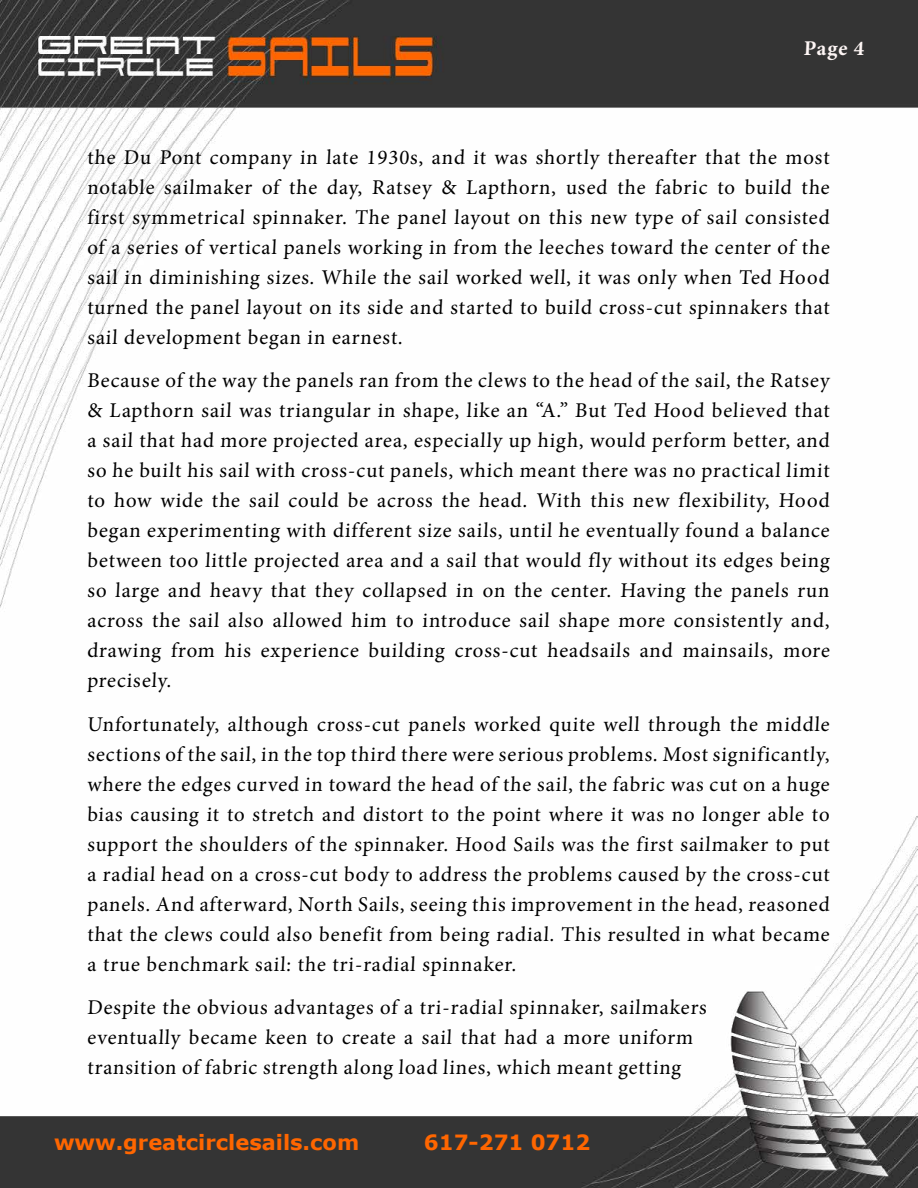
<style>
.page{position:relative;width:918px;height:1188px;background:#fff}
.page>*{position:absolute;margin:0;border:0;box-sizing:border-box;transform-origin:0 0}
.t1{font:21px/30px "Minion Pro";letter-spacing:.04em;color:#000;text-align:justify}
.t2{font:700 21px "Verdana";color:#f60}
.t3{font:700 21px "Minion Pro";color:#fef6f5}
</style>
<div class="page">
<img style="left:0;top:0;width:918px;height:1188px">
<p class="t3" style="left:803px;top:33px;width:64px">Page 4</p>
<p class="t1" style="left:87px;top:142px;width:746px">the Du Pont company in late 1930s, and it was shortly thereafter that the most notable sailmaker of the day, Ratsey &amp; Lapthorn, used the fabric to build the first symmetrical spinnaker. The panel layout on this new type of sail consisted of a series of vertical panels working in from the leeches toward the center of the sail in diminishing sizes. While the sail worked well, it was only when Ted Hood turned the panel layout on its side and started to build cross-cut spinnakers that sail development began in earnest.</p>
<p class="t1" style="left:87px;top:366px;width:746px">Because of the way the panels ran from the clews to the head of the sail, the Ratsey &amp; Lapthorn sail was triangular in shape, like an “A.” But Ted Hood believed that a sail that had more projected area, especially up high, would perform better, and so he built his sail with cross-cut panels, which meant there was no practical limit to how wide the sail could be across the head. With this new flexibility, Hood began experimenting with different size sails, until he eventually found a balance between too little projected area and a sail that would fly without its edges being so large and heavy that they collapsed in on the center. Having the panels run across the sail also allowed him to introduce sail shape more consistently and, drawing from his experience building cross-cut headsails and mainsails, more precisely.</p>
<p class="t1" style="left:87px;top:709px;width:746px">Unfortunately, although cross-cut panels worked quite well through the middle sections of the sail, in the top third there were serious problems. Most significantly, where the edges curved in toward the head of the sail, the fabric was cut on a huge bias causing it to stretch and distort to the point where it was no longer able to support the shoulders of the spinnaker. Hood Sails was the first sailmaker to put a radial head on a cross-cut body to address the problems caused by the cross-cut panels. And afterward, North Sails, seeing this improvement in the head, reasoned that the clews could also benefit from being radial. This resulted in what became a true benchmark sail: the tri-radial spinnaker.</p>
<p class="t1" style="left:87px;top:993px;width:623px;text-align:left">Despite the obvious advantages of a tri-radial spinnaker, sailmakers eventually became keen to create a sail that had a more uniform transition of fabric strength along load lines, which meant getting</p>
<p class="t2" style="left:54px;top:1129px;width:307px">www.greatcirclesails.com</p>
<p class="t2" style="left:424px;top:1129px;width:168px">617-271 0712</p>
</div>
